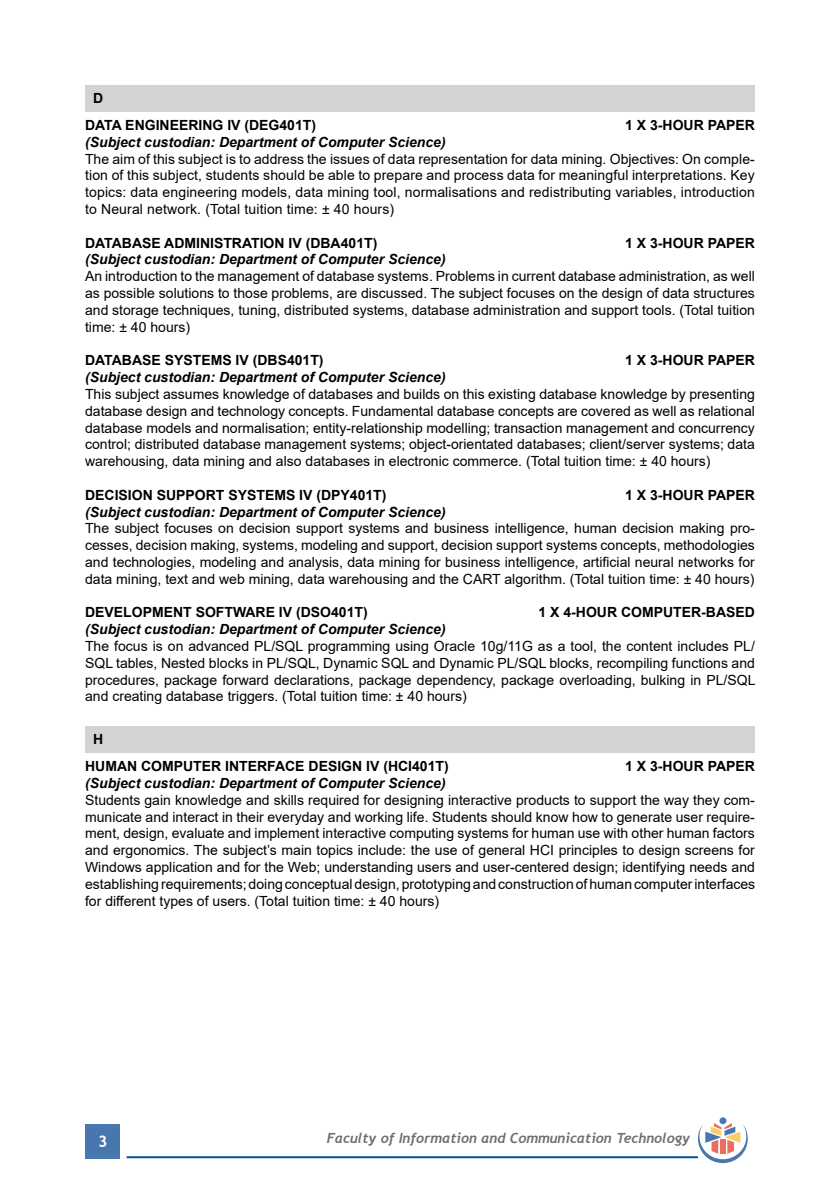
<style>
.page{position:relative;width:840px;height:1191px;background:#fff}
.page>*{position:absolute;margin:0;border:0;box-sizing:border-box;transform-origin:0 0}
.t1{font:700 16px "Trebuchet MS";color:#fff}
.t2{font:14px/16.8px "Arial";color:#000;text-align:justify}
.t3{font:700 14px/26.8px "Arial";color:#000}
.t4{font:italic 700 14px "Arial";color:#000}
.t5{font:italic 700 14px "Trebuchet";color:#6d6e71}
</style>
<div class="page">
<div style="left:86px;top:1124px;width:34px;height:34px;background:#4777ae"></div>
<hr style="left:126px;top:1156px;width:571px;height:2px;background:#005596">
<div style="left:719px;top:1117px;width:7px;height:7px;background:#4777ae;border-radius:50%"></div>
<svg style="left:697px;top:1123px;width:50px;height:40px"></svg>
<div style="left:85px;top:85px;width:669px;height:26px;background:#d1d3d4"></div>
<div style="left:85px;top:726px;width:669px;height:26px;background:#d1d3d4"></div>
<p class="t3" style="left:85px;top:85px;width:232px;text-indent:8px">D<br>DATA ENGINEERING IV (DEG401T)</p>
<p class="t3" style="left:624px;top:112px;width:131px">1 X 3-HOUR PAPER</p>
<p class="t4" style="left:85px;top:133px;width:362px">(Subject custodian: Department of Computer Science)</p>
<p class="t2" style="left:85px;top:150px;width:671px">The aim of this subject is to address the issues of data representation for data mining. Objectives: On comple&shy;tion of this subject, students should be able to prepare and process data for meaningful interpretations. Key topics: data engineering models, data mining tool, normalisations and redistributing variables, introduction to Neural network. (Total tuition time: ± 40 hours)</p>
<p class="t3" style="left:85px;top:229px;width:293px">DATABASE ADMINISTRATION IV (DBA401T)</p>
<p class="t3" style="left:624px;top:229px;width:131px">1 X 3-HOUR PAPER</p>
<p class="t4" style="left:85px;top:250px;width:362px">(Subject custodian: Department of Computer Science)</p>
<p class="t2" style="left:85px;top:268px;width:671px">An introduction to the management of database systems. Problems in current database administration, as well as possible solutions to those problems, are discussed. The subject focuses on the design of data structures and storage techniques, tuning, distributed systems, database administration and support tools. (Total tuition time: ± 40 hours)</p>
<p class="t3" style="left:85px;top:347px;width:240px">DATABASE SYSTEMS IV (DBS401T)</p>
<p class="t3" style="left:624px;top:347px;width:131px">1 X 3-HOUR PAPER</p>
<p class="t4" style="left:85px;top:368px;width:362px">(Subject custodian: Department of Computer Science)</p>
<p class="t2" style="left:85px;top:385px;width:671px">This subject assumes knowledge of databases and builds on this existing database knowledge by presenting database design and technology concepts. Fundamental database concepts are covered as well as relational database models and normalisation; entity-relationship modelling; transaction management and concurrency control; distributed database management systems; object-orientated databases; client/server systems; data warehousing, data mining and also databases in electronic commerce. (Total tuition time: ± 40 hours)</p>
<p class="t3" style="left:85px;top:481px;width:303px">DECISION SUPPORT SYSTEMS IV (DPY401T)</p>
<p class="t3" style="left:624px;top:481px;width:131px">1 X 3-HOUR PAPER</p>
<p class="t4" style="left:85px;top:502px;width:362px">(Subject custodian: Department of Computer Science)</p>
<p class="t2" style="left:85px;top:520px;width:671px">The subject focuses on decision support systems and business intelligence, human decision making pro&shy;cesses, decision making, systems, modeling and support, decision support systems concepts, methodologies and technologies, modeling and analysis, data mining for business intelligence, artificial neural networks for data mining, text and web mining, data warehousing and the CART algorithm. (Total tuition time: ± 40 hours)</p>
<p class="t3" style="left:85px;top:599px;width:284px">DEVELOPMENT SOFTWARE IV (DSO401T)</p>
<p class="t3" style="left:538px;top:599px;width:218px">1 X 4-HOUR COMPUTER-BASED</p>
<p class="t4" style="left:85px;top:620px;width:362px">(Subject custodian: Department of Computer Science)</p>
<p class="t2" style="left:85px;top:637px;width:671px">The focus is on advanced PL/SQL programming using Oracle 10g/11G as a tool, the content includes PL/ SQL tables, Nested blocks in PL/SQL, Dynamic SQL and Dynamic PL/SQL blocks, recompiling functions and procedures, package forward declarations, package dependency, package overloading, bulking in PL/SQL and creating database triggers. (Total tuition time: ± 40 hours)</p>
<p class="t3" style="left:85px;top:726px;width:365px;text-indent:8px">H<br>HUMAN COMPUTER INTERFACE DESIGN IV (HCI401T)</p>
<p class="t3" style="left:624px;top:753px;width:131px">1 X 3-HOUR PAPER</p>
<p class="t4" style="left:85px;top:774px;width:362px">(Subject custodian: Department of Computer Science)</p>
<p class="t2" style="left:85px;top:791px;width:671px">Students gain knowledge and skills required for designing interactive products to support the way they com&shy;municate and interact in their everyday and working life. Students should know how to generate user require&shy;ment, design, evaluate and implement interactive computing systems for human use with other human factors and ergonomics. The subject’s main topics include: the use of general HCI principles to design screens for Windows application and for the Web; understanding users and user-centered design; identifying needs and establishing requirements; doing conceptual design, prototyping and construction of human computer interfaces for different types of users. (Total tuition time: ± 40 hours)</p>
<p class="t1" style="left:98px;top:1131px;width:11px">3</p>
<p class="t5" style="left:326px;top:1129px;width:365px">Faculty of Information and Communication Technology</p>
</div>
